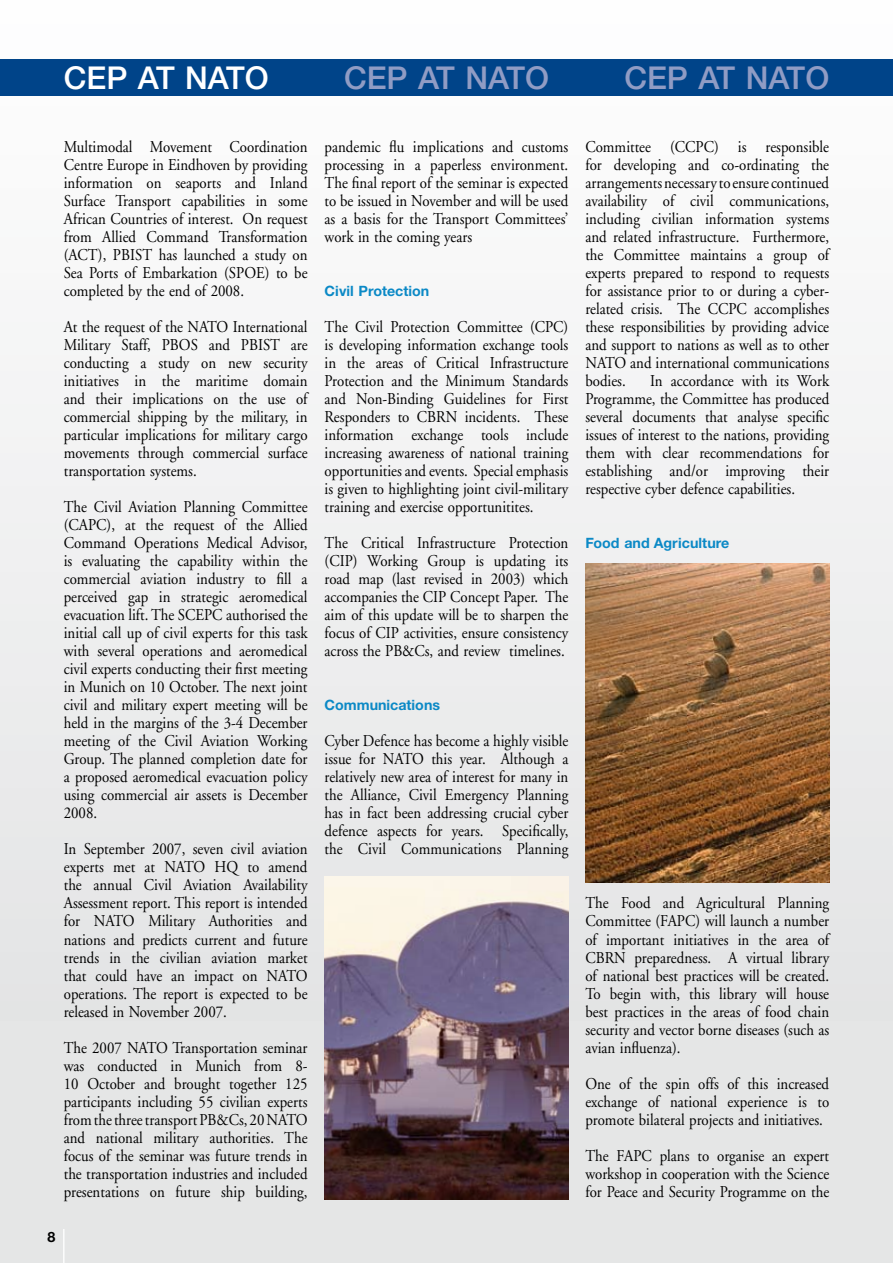
<style>
.page{position:relative;width:893px;height:1263px;background:#fff}
.page>*{position:absolute;margin:0;border:0;box-sizing:border-box;transform-origin:0 0}
.t1{font:500 31.5px "Helvetica Neue";color:#909cc4}
.t2{font:500 31.5px "Helvetica Neue";color:#fff}
.t3{font:16.5px/18px "Adobe Garamond";color:#000;text-align:justify;scale:.9 1}
.t4{font:700 14.25px "Helvetica Neue CE";color:#0b89c6}
</style>
<div class="page">
<div style="left:0;top:1020px;width:892px;height:243px;background:#e5e6e6"></div>
<svg style="left:892px;top:1020px;width:1px;height:243px"></svg>
<div style="left:0;top:0;width:893px;height:1020px;background:linear-gradient(to right,#f0f1f1,#f2f3f3)"></div>
<svg style="left:892px;top:0;width:1px;height:1020px"></svg>
<div style="left:0;top:60px;width:893px;height:36px;background:#004489"></div>
<img style="left:892px;top:792px;width:1px;height:74px">
<hr style="left:63px;top:1229px;width:2px;height:34px;background:#fff">
<img style="left:585px;top:563px;width:244px;height:319px">
<img style="left:324px;top:876px;width:244px;height:323px">
<svg style="left:48px;top:1232px;width:7px;height:10px"></svg>
<h1 class="t2" style="left:64px;top:59px;width:206px">CEP AT NATO</h1>
<h1 class="t1" style="left:344px;top:59px;width:206px">CEP AT NATO</h1>
<h1 class="t1" style="left:624px;top:59px;width:206px">CEP AT NATO</h1>
<p class="t3" style="left:64px;top:139px;width:272px">Multimodal Movement Coordination Centre Europe in Eindhoven by providing information on seaports and Inland Surface Transport capabilities in some African Countries of interest. On request from Allied Command Transformation (ACT), PBIST has launched a study on Sea Ports of Embarkation (SPOE) to be completed by the end of 2008.</p>
<p class="t3" style="left:64px;top:319px;width:272px">At the request of the NATO International Military Staff, PBOS and PBIST are conducting a study on new security initiatives in the maritime domain and their implications on the use of commercial shipping by the military, in particular implications for military cargo movements through commercial surface transportation systems.</p>
<p class="t3" style="left:64px;top:499px;width:272px">The Civil Aviation Planning Committee (CAPC), at the request of the Allied Command Operations Medical Advisor, is evaluating the capability within the commercial aviation industry to fill a perceived gap in strategic aeromedical evacuation lift. The SCEPC authorised the initial call up of civil experts for this task with several operations and aeromedical civil experts conducting their first meeting in Munich on 10 October. The next joint civil and military expert meeting will be held in the margins of the 3-4 December meeting of the Civil Aviation Working Group. The planned completion date for a proposed aeromedical evacuation policy using commercial air assets is December 2008.</p>
<p class="t3" style="left:64px;top:841px;width:272px">In September 2007, seven civil aviation experts met at NATO HQ to amend the annual Civil Aviation Availability Assessment report. This report is intended for NATO Military Authorities and nations and predicts current and future trends in the civilian aviation market that could have an impact on NATO operations. The report is expected to be released in November 2007.</p>
<p class="t3" style="left:64px;top:1039px;width:272px">The 2007 NATO Transportation seminar was conducted in Munich from 8- 10 October and brought together 125 participants including 55 civilian experts from the three transport PB&amp;Cs, 20 NATO and national military authorities. The focus of the seminar was future trends in the transportation industries and included presentations on future ship building,</p>
<p class="t3" style="left:325px;top:139px;width:272px">pandemic flu implications and customs processing in a paperless environment.<br>The final report of the seminar is expected to be issued in November and will be used as a basis for the Transport Committees’ work in the coming years</p>
<p class="t4" style="left:325px;top:282px;width:106px">Civil Protection</p>
<p class="t3" style="left:325px;top:319px;width:272px">The Civil Protection Committee (CPC) is developing information exchange tools in the areas of Critical Infrastructure Protection and the Minimum Standards and Non-Binding Guidelines for First Responders to CBRN incidents. These information exchange tools include increasing awareness of national training opportunities and events. Special emphasis is given to highlighting joint civil-military training and exercise opportunitites.</p>
<p class="t3" style="left:325px;top:535px;width:272px">The Critical Infrastructure Protection (CIP) Working Group is updating its road map (last revised in 2003) which accompanies the CIP Concept Paper. The aim of this update will be to sharpen the focus of CIP activities, ensure consistency across the PB&amp;Cs, and review timelines.</p>
<p class="t4" style="left:325px;top:696px;width:117px">Communications</p>
<p class="t3" style="left:325px;top:733px;width:272px">Cyber Defence has become a highly visible issue for NATO this year. Although a relatively new area of interest for many in the Alliance, Civil Emergency Planning has in fact been addressing crucial cyber defence aspects for years. Specifically, the Civil Communications Planning</p>
<p class="t3" style="left:585px;top:139px;width:272px">Committee (CCPC) is responsible for developing and co-ordinating the arrangements necessary to ensure continued availability of civil communications, including civilian information systems and related infrastructure. Furthermore, the Committee maintains a group of experts prepared to respond to requests for assistance prior to or during a cyber&shy;related crisis. The CCPC accomplishes these responsibilities by providing advice and support to nations as well as to other NATO and international communications bodies.</p>
<p class="t3" style="left:585px;top:373px;width:272px;text-indent:65px">In accordance with its Work Programme, the Committee has produced several documents that analyse specific issues of interest to the nations, providing them with clear recommendations for establishing and/or improving their respective cyber defence capabilities.</p>
<p class="t4" style="left:585px;top:534px;width:145px">Food and Agriculture</p>
<p class="t3" style="left:585px;top:895px;width:272px">The Food and Agricultural Planning Committee (FAPC) will launch a number of important initiatives in the area of CBRN preparedness. A virtual library of national best practices will be created.<br>To begin with, this library will house best practices in the areas of food chain security and vector borne diseases (such as avian influenza).</p>
<p class="t3" style="left:585px;top:1075px;width:272px">One of the spin offs of this increased exchange of national experience is to promote bilateral projects and initiatives.</p>
<p class="t3" style="left:585px;top:1147px;width:272px">The FAPC plans to organise an expert workshop in cooperation with the Science for Peace and Security Programme on the</p>
</div>
